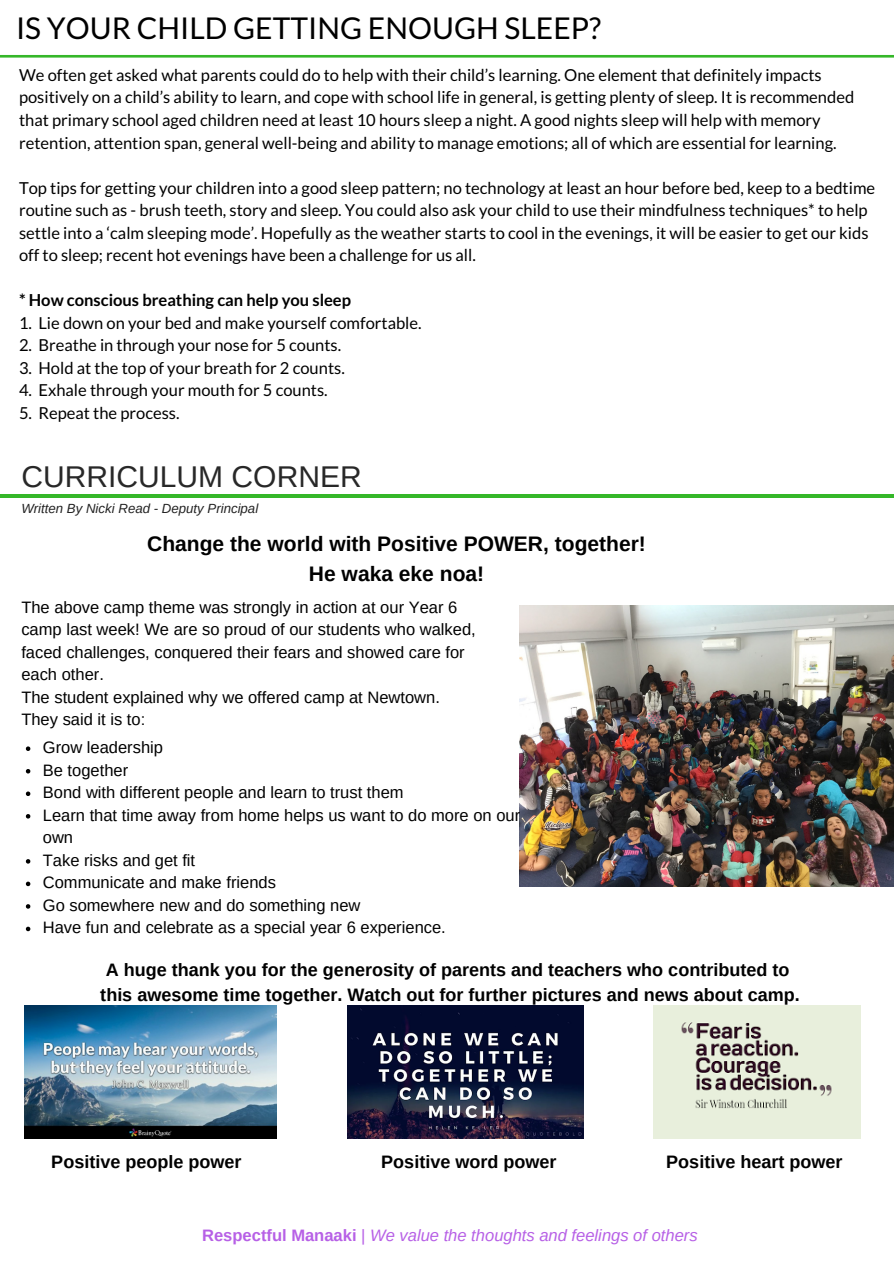
<style>
.page{position:relative;width:894px;height:1264px;background:#fff}
.page>*{position:absolute;margin:0;border:0;box-sizing:border-box;transform-origin:0 0}
.t1{font:30px "Lato";color:#000}
.t2{font:30px "Arimo";color:#282828}
.t3{font:700 21px/29.2px "Arimo";color:#000;text-align:center}
.t4{font:700 18px/24.8px "Arimo";color:#000;text-align:center}
.t5{font:16.5px/22.5px "Lato";color:#000}
.t6{font:16.5px/22.5px "Arimo";color:#000}
.t7{font:italic 16.5px "Arimo";color:#b760e6}
.t8{font:700 16.5px "Lato";color:#000}
.t9{font:italic 13.2px "Arimo";color:#222}
.s1{font-weight:700;font-style:normal}
.s2{font-style:normal}
</style>
<div class="page">
<hr style="left:0;top:494px;width:893px;height:4px;background:#35b729">
<svg style="left:0;top:55px;width:893px;height:3px"></svg>
<img style="left:519px;top:605px;width:374px;height:281px">
<svg style="left:26px;top:746px;width:4px;height:5px"></svg>
<svg style="left:26px;top:769px;width:4px;height:4px"></svg>
<svg style="left:26px;top:791px;width:4px;height:5px"></svg>
<svg style="left:26px;top:814px;width:4px;height:4px"></svg>
<svg style="left:26px;top:859px;width:4px;height:4px"></svg>
<svg style="left:26px;top:881px;width:4px;height:5px"></svg>
<svg style="left:26px;top:904px;width:4px;height:4px"></svg>
<svg style="left:26px;top:926px;width:4px;height:5px"></svg>
<img style="left:24px;top:1005px;width:253px;height:133px">
<img style="left:347px;top:1005px;width:236px;height:133px">
<img style="left:653px;top:1005px;width:206px;height:133px">
<h1 class="t1" style="left:16px;top:10px;width:586px">IS YOUR CHILD GETTING ENOUGH SLEEP?</h1>
<p class="t5" style="left:19px;top:63px;width:836px">We often get asked what parents could do to help with their child’s learning. One element that definitely impacts positively on a child’s ability to learn, and cope with school life in general, is getting plenty of sleep. It is recommended that primary school aged children need at least 10 hours sleep a night. A good nights sleep will help with memory retention, attention span, general well-being and ability to manage emotions; all of which are essential for learning.</p>
<p class="t5" style="left:19px;top:176px;width:857px">Top tips for getting your children into a good sleep pattern; no technology at least an hour before bed, keep to a bedtime routine such as - brush teeth, story and sleep. You could also ask your child to use their mindfulness techniques* to help settle into a ‘calm sleeping mode’. Hopefully as the weather starts to cool in the evenings, it will be easier to get our kids off to sleep; recent hot evenings have been a challenge for us all.</p>
<p class="t8" style="left:19px;top:290px;width:333px">* How conscious breathing can help you sleep</p>
<p class="t5" style="left:19px;top:311px;width:404px">1. Lie down on your bed and make yourself comfortable.</p>
<p class="t5" style="left:19px;top:333px;width:324px">2. Breathe in through your nose for 5 counts.</p>
<p class="t5" style="left:19px;top:356px;width:327px">3. Hold at the top of your breath for 2 counts.</p>
<p class="t5" style="left:19px;top:379px;width:310px">4. Exhale through your mouth for 5 counts.</p>
<p class="t5" style="left:19px;top:401px;width:162px">5. Repeat the process.</p>
<h1 class="t2" style="left:21px;top:460px;width:342px">CURRICULUM CORNER</h1>
<p class="t9" style="left:21px;top:501px;width:238px">Written By Nicki Read - Deputy Principal</p>
<p class="t3" style="left:147px;top:529px;width:500px">Change the world with Positive POWER, together!<br>He waka eke noa!</p>
<p class="t6" style="left:21px;top:595px;width:456px">The above camp theme was strongly in action at our Year 6 camp last week! We are so proud of our students who walked, faced challenges, conquered their fears and showed care for each other.<br>The student explained why we offered camp at Newtown.<br>They said it is to:</p>
<p class="t6" style="left:43px;top:736px;width:478px">Grow leadership<br>Be together<br>Bond with different people and learn to trust them<br>Learn that time away from home helps us want to do more on our own<br>Take risks and get fit<br>Communicate and make friends<br>Go somewhere new and do something new<br>Have fun and celebrate as a special year 6 experience.</p>
<p class="t4" style="left:100px;top:957px;width:701px">A huge thank you for the generosity of parents and teachers who contributed to this awesome time together. Watch out for further pictures and news about camp.</p>
<p class="t4" style="left:51px;top:1149px;width:191px">Positive people power</p>
<p class="t4" style="left:381px;top:1149px;width:176px">Positive word power</p>
<p class="t4" style="left:666px;top:1149px;width:178px">Positive heart power</p>
<p class="t7" style="left:202px;top:1226px;width:497px"><span class="s1">Respectful Manaaki</span> <span class="s2">|</span> We value the thoughts and feelings of others</p>
</div>
